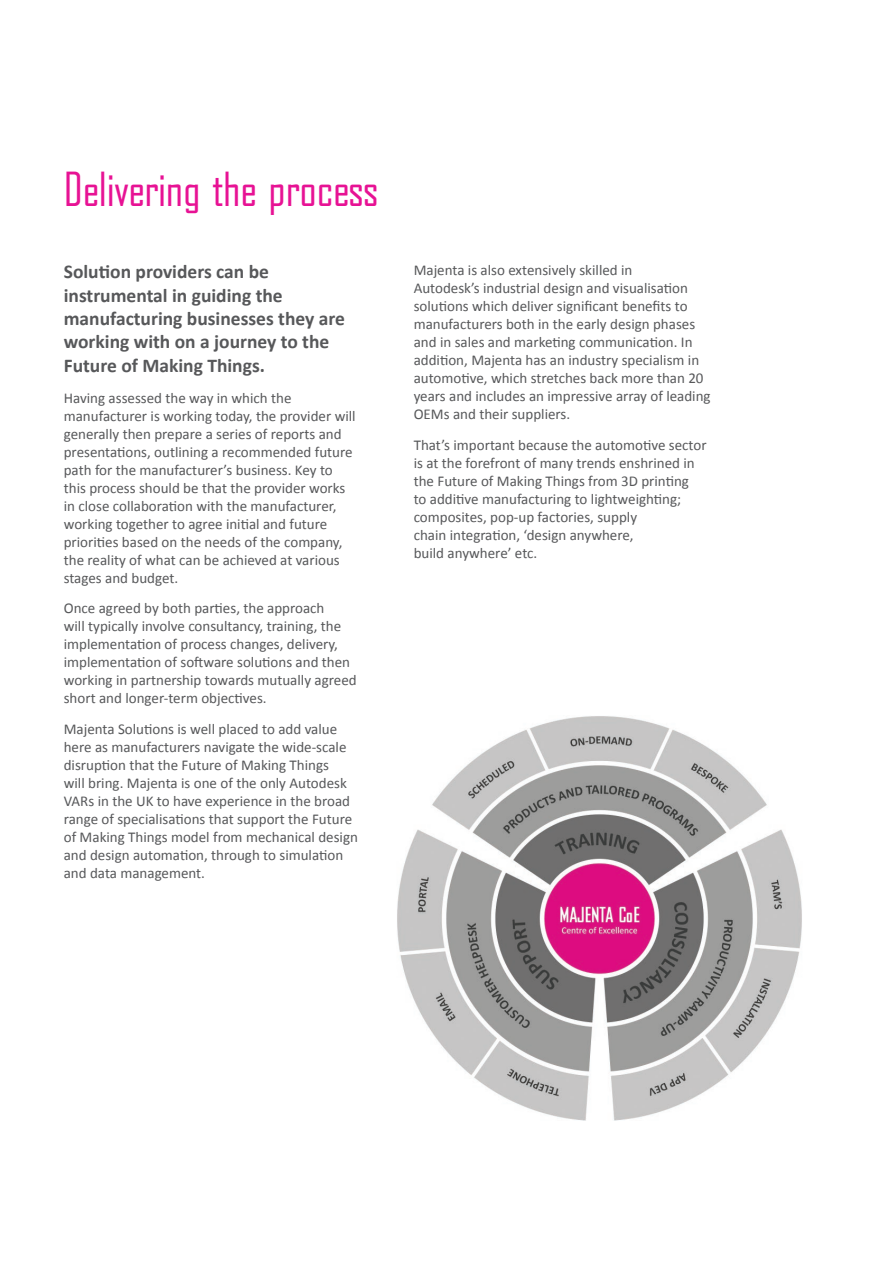
<style>
.page{position:relative;width:893px;height:1263px;background:#fff}
.page>*{position:absolute;margin:0;border:0;box-sizing:border-box;transform-origin:0 0}
.t1{font:45px "Bureau Agency";color:#e71294}
.t2{font:700 19.5px/23.4px "Calibri";color:#57585a}
.t3{font:15px/18px "Calibri";color:#57585a}
</style>
<div class="page">
<img style="left:397px;top:716px;width:405px;height:404px">
<p class="t1" style="left:64px;top:165px;width:316px">Delivering the process</p>
<p class="t2" style="left:64px;top:260px;width:283px">Solution providers can be instrumental in guiding the manufacturing businesses they are working with on a journey to the<br>Future of Making Things.</p>
<p class="t3" style="left:64px;top:389px;width:293px">Having assessed the way in which the manufacturer is working today, the provider will generally then prepare a series of reports and presentations, outlining a recommended future path for the manufacturer’s business. Key to this process should be that the provider works in close collaboration with the manufacturer, working together to agree initial and future priorities based on the needs of the company, the reality of what can be achieved at various stages and budget.</p>
<p class="t3" style="left:64px;top:599px;width:294px">Once agreed by both parties, the approach<br>will typically involve consultancy, training, the implementation of process changes, delivery, implementation of software solutions and then working in partnership towards mutually agreed short and longer-term objectives.</p>
<p class="t3" style="left:64px;top:720px;width:296px">Majenta Solutions is well placed to add value here as manufacturers navigate the wide-scale disruption that the Future of Making Things<br>will bring. Majenta is one of the only Autodesk VARs in the UK to have experience in the broad range of specialisations that support the Future of Making Things model from mechanical design and design automation, through to simulation and data management.</p>
<p class="t3" style="left:414px;top:261px;width:298px">Majenta is also extensively skilled in<br>Autodesk’s industrial design and visualisation solutions which deliver significant benefits to manufacturers both in the early design phases and in sales and marketing communication. In addition, Majenta has an industry specialism in automotive, which stretches back more than 20 years and includes an impressive array of leading OEMs and their suppliers.</p>
<p class="t3" style="left:414px;top:436px;width:294px">That’s important because the automotive sector is at the forefront of many trends enshrined in the Future of Making Things from 3D printing<br>to additive manufacturing to lightweighting; composites, pop-up factories, supply<br>chain integration, ‘design anywhere,<br>build anywhere’ etc.</p>
</div>
